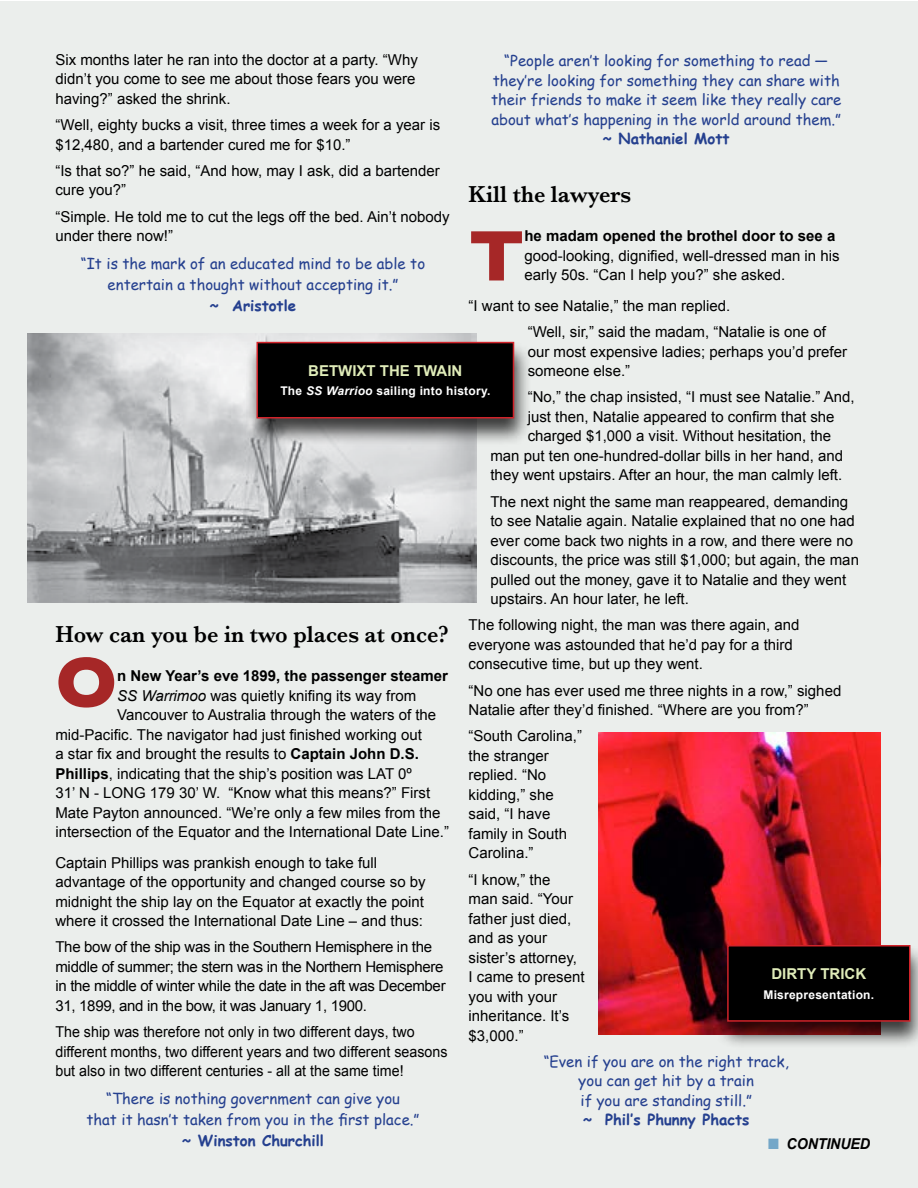
<style>
.page{position:relative;width:918px;height:1188px;background:#fff}
.page>*{position:absolute;margin:0;border:0;box-sizing:border-box;transform-origin:0 0}
.t1{font:700 72.6px "Gill Sans";color:#a62727}
.t2{font:600 24px "Baskerville";color:#000;scale:.93 1}
.t3{font:15px/19.5px "Arial";color:#000}
.t4{font:15px/19.5px "Comic Sans MS";color:#25408f;text-align:center}
.t5{font:15px/19.5px "Arial";letter-spacing:-.02em;color:#000}
.t6{font:15px/19.5px "Arial";color:#000;scale:.95 1}
.t7{font:700 15px "Arial";color:#000}
.t8{font:700 15px "Comic Sans MS";color:#25408f}
.t9{font:700 15px "Arial";color:#e0ecb9}
.t10{font:italic 700 15px "Arial";letter-spacing:-.01em;color:#000;scale:.95 1}
.t11{font:700 12px "Arial";letter-spacing:.02em;color:#fff}
.s1{color:#74a7c8}
.s2{font-style:italic}
.s3{font-weight:700}
</style>
<div class="page">
<div style="left:1px;top:2px;width:917px;height:1186px;background:#ebeeec"></div>
<img style="left:27px;top:333px;width:450px;height:270px">
<div style="left:245px;top:340px;width:286px;height:107px;background:#000;opacity:.75"></div>
<div style="left:257px;top:343px;width:257px;height:75px;background:#000"></div>
<div style="left:256px;top:342px;width:258px;height:76px;border:2px solid #d2232a"></div>
<img style="left:599px;top:732px;width:282px;height:303px">
<div style="left:715px;top:943px;width:203px;height:107px;background:#000;opacity:.75"></div>
<div style="left:728px;top:946px;width:182px;height:75px;background:#000"></div>
<div style="left:727px;top:945px;width:183px;height:77px;border:2px solid #d2232a"></div>
<p class="t4" style="left:491px;top:50px;width:352px">“People aren’t looking for something to read — they’re looking for something they can share with their friends to make it seem like they really care about what’s happening in the world around them.”</p>
<p class="t8" style="left:603px;top:127px;width:128px">~ Nathaniel Mott</p>
<p class="t3" style="left:55px;top:50px;width:364px">Six months later he ran into the doctor at a party. “Why didn’t you come to see me about those fears you were having?” asked the shrink.</p>
<p class="t3" style="left:55px;top:115px;width:386px">“Well, eighty bucks a visit, three times a week for a year is $12,480, and a bartender cured me for $10.”</p>
<p class="t3" style="left:55px;top:161px;width:386px">“Is that so?” he said, “And how, may I ask, did a bartender cure you?”</p>
<p class="t3" style="left:55px;top:207px;width:396px">“Simple. He told me to cut the legs off the bed. Ain’t nobody under there now!”</p>
<p class="t4" style="left:81px;top:252px;width:346px;line-height:21px">“It is the mark of an educated mind to be able to entertain a thought without accepting it.”</p>
<p class="t8" style="left:210px;top:294px;width:88px">~ Aristotle</p>
<h2 class="t2" style="left:469px;top:178px;width:176px">Kill the lawyers</h2>
<h1 class="t1" style="left:469px;top:198px;width:57px">T</h1>
<p class="t7" style="left:524px;top:226px;width:312px">he madam opened the brothel door to see a</p>
<p class="t3" style="left:524px;top:246px;width:317px">good-looking, dignified, well-dressed man in his early 50s. “Can I help you?” she asked.</p>
<p class="t3" style="left:528px;top:293px;width:300px;line-height:26.2px;text-indent:-59px">“I want to see Natalie,” the man replied.<br>“Well, sir,” said the madam, “Natalie is one of</p>
<p class="t3" style="left:528px;top:342px;width:321px">our most expensive ladies; perhaps you’d prefer someone else.”</p>
<p class="t3" style="left:528px;top:387px;width:328px">“No,” the chap insisted, “I must see Natalie.” And,</p>
<p class="t3" style="left:528px;top:407px;width:308px">just then, Natalie appeared to confirm that she</p>
<p class="t3" style="left:528px;top:426px;width:305px">charged $1,000 a visit. Without hesitation, the</p>
<p class="t3" style="left:490px;top:446px;width:354px">man put ten one-hundred-dollar bills in her hand, and</p>
<p class="t3" style="left:490px;top:465px;width:353px">they went upstairs. After an hour, the man calmly left.</p>
<p class="t3" style="left:490px;top:492px;width:370px">The next night the same man reappeared, demanding to see Natalie again. Natalie explained that no one had ever come back two nights in a row, and there were no discounts, the price was still $1,000; but again, the man pulled out the money, gave it to Natalie and they went upstairs. An hour later, he left.</p>
<p class="t3" style="left:469px;top:615px;width:333px">The following night, the man was there again, and everyone was astounded that he’d pay for a third consecutive time, but up they went.</p>
<p class="t3" style="left:469px;top:681px;width:374px">“No one has ever used me three nights in a row,” sighed<br>Natalie after they’d finished. “Where are you from?”</p>
<p class="t3" style="left:469px;top:726px;width:115px">“South Carolina,” the stranger replied. “No kidding,” she said, “I have family in South<br>Carolina.”</p>
<p class="t3" style="left:469px;top:870px;width:117px">“I know,” the<br>man said. “Your father just died, and as your sister’s attorney,<br>I came to present you with your inheritance. It’s $3,000.”</p>
<p class="t4" style="left:544px;top:1051px;width:247px">“Even if you are on the right track, you can get hit by a train<br>if you are standing still.”</p>
<p class="t8" style="left:583px;top:1109px;width:168px">~ Phil’s Phunny Phacts</p>
<p class="t10" style="left:768px;top:1134px;width:109px"><span class="s1">■</span> CONTINUED</p>
<p class="t9" style="left:308px;top:361px;width:156px">BETWIXT THE TWAIN</p>
<p class="t11" style="left:280px;top:383px;width:212px">The <span class="s2">SS Warrioo</span> sailing into history.</p>
<h2 class="t2" style="left:55px;top:618px;width:424px">How can you be in two places at once?</h2>
<h1 class="t1" style="left:55px;top:625px;width:63px">O</h1>
<p class="t7" style="left:117px;top:666px;width:332px">n New Year’s eve 1899, the passenger steamer</p>
<p class="t3" style="left:117px;top:686px;width:300px"><span class="s2">SS Warrimoo</span> was quietly knifing its way from</p>
<p class="t3" style="left:117px;top:706px;width:321px">Vancouver to Australia through the waters of the</p>
<p class="t3" style="left:55px;top:725px;width:368px">mid-Pacific. The navigator had just finished working out</p>
<p class="t3" style="left:55px;top:745px;width:365px">a star fix and brought the results to <span class="s3">Captain John D.S.</span></p>
<p class="t3" style="left:55px;top:764px;width:358px"><span class="s3">Phillips</span>, indicating that the ship’s position was LAT 0º</p>
<p class="t3" style="left:55px;top:784px;width:376px">31’ N - LONG 179 30’ W. “Know what this means?” First</p>
<p class="t3" style="left:55px;top:803px;width:386px">Mate Payton announced. “We’re only a few miles from the</p>
<p class="t3" style="left:55px;top:823px;width:395px">intersection of the Equator and the International Date Line.”</p>
<p class="t3" style="left:55px;top:853px;width:372px">Captain Phillips was prankish enough to take full advantage of the opportunity and changed course so by midnight the ship lay on the Equator at exactly the point where it crossed the International Date Line – and thus:</p>
<p class="t5" style="left:55px;top:938px;width:392px">The bow of the ship was in the Southern Hemisphere in the middle of summer; the stern was in the Northern Hemisphere in the middle of winter while the date in the aft was December 31, 1899, and in the bow, it was January 1, 1900.</p>
<p class="t6" style="left:55px;top:1022px;width:414px">The ship was therefore not only in two different days, two different months, two different years and two different seasons but also in two different centuries - all at the same time!</p>
<p class="t4" style="left:87px;top:1088px;width:334px;line-height:21px">“There is nothing government can give you<br>that it hasn’t taken from you in the first place.”</p>
<p class="t8" style="left:182px;top:1129px;width:143px">~ Winston Churchill</p>
<p class="t9" style="left:771px;top:964px;width:96px">DIRTY TRICK</p>
<p class="t11" style="left:763px;top:986px;width:112px">Misrepresentation.</p>
</div>
